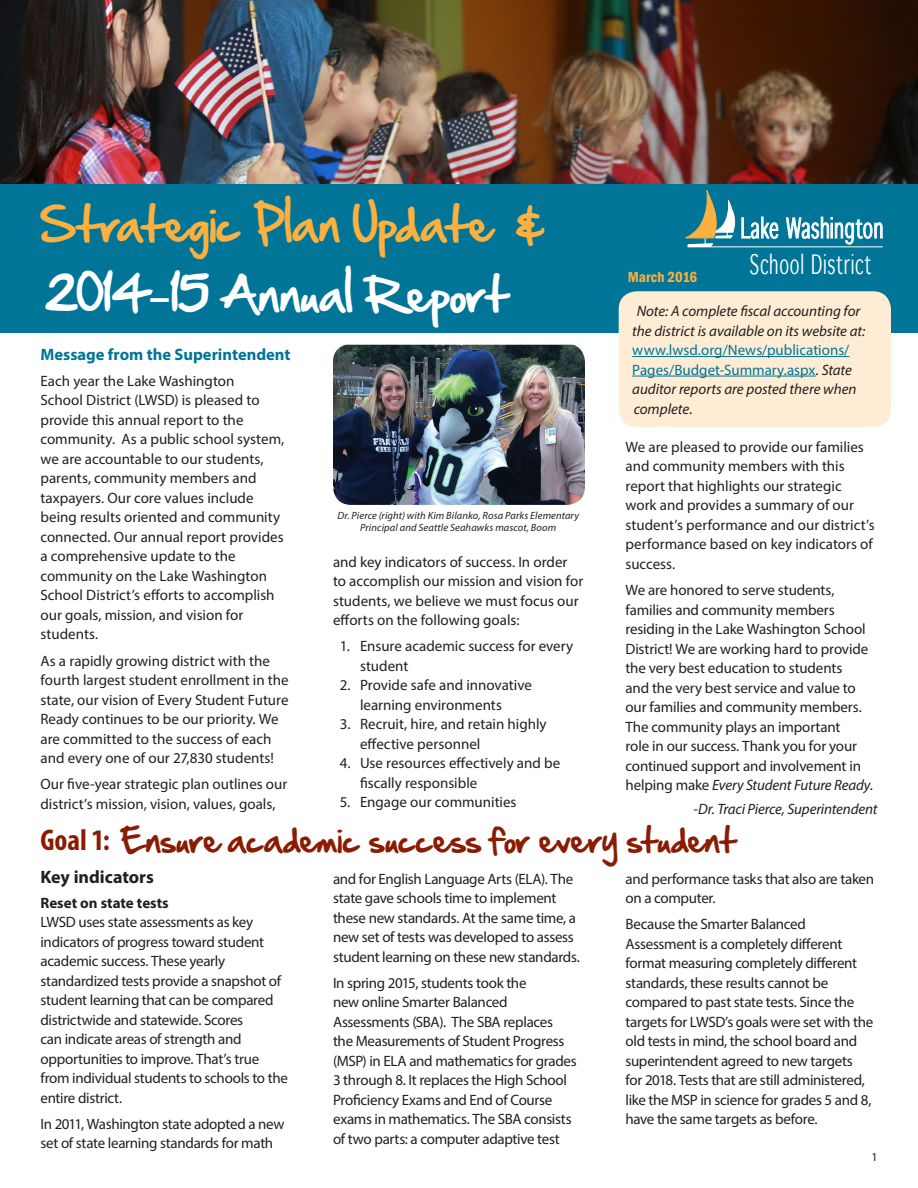
<style>
.page{position:relative;width:918px;height:1188px;background:#fff}
.page>*{position:absolute;margin:0;border:0;box-sizing:border-box;transform-origin:0 0}
.BIG_Goals_Header{font:42px "Handof Sean";letter-spacing:-.005em;color:#fbb03f}
.BIG_Goals_Header-2{font:42px "Handof Sean";letter-spacing:-.01em;color:#fff}
.Goals_Header{font:30px "Handof Sean";letter-spacing:-.005em;color:#891c02}
.t1{font:26.7px "Winterthur Condensed";letter-spacing:.02em;color:#fff}
.t2{font:25.8px "Winterthur Condensed";letter-spacing:.025em;color:#fff}
.bold_subheads_12_pt{font:700 18px "Myriad Pro";color:#231f20}
.bold_subheads_14_pt{font:700 16.5px "Myriad Pro";color:#007598}
.body{font:15px/19.5px "Myriad Pro";letter-spacing:-.01em;color:#231f20}
.body-2{font:italic 15px/19.5px "Myriad Pro";letter-spacing:-.005em;color:#231f20}
.bold_subheads_10_pt{font:700 15px "Myriad Pro";color:#231f20}
.t3{font:600 condensed 15px "Franklin Gothic";color:#fbb03f}
.body-3{font:12px "Myriad Pro";color:#231f20}
.t4{font:italic 10.5px/12.6px "Myriad Pro";letter-spacing:.01em;color:#231f20;text-align:center}
.s1{font-family:"Myriad Pro";font-weight:700;font-stretch:condensed}
.s2{font-style:normal;color:#007598}
.s3{font-style:normal}
.s4{font-style:italic}
</style>
<div class="page">
<div style="left:0;top:0;width:918px;height:332px;background:#007598"></div>
<svg style="left:685px;top:190px;width:94px;height:58px"></svg>
<svg style="left:785px;top:216px;width:98px;height:32px"></svg>
<hr style="left:710px;top:246px;width:173px;height:1px;background:#fff">
<img style="left:333px;top:345px;width:252px;height:160px">
<div style="left:619px;top:291px;width:272px;height:136px;background:#feedd4;border-radius:18px"></div>
<hr style="left:632px;top:356px;width:217px;height:1px;background:#007598">
<hr style="left:632px;top:376px;width:184px;height:1px;background:#007598">
<img style="left:0;top:0;width:918px;height:183px">
<p class="BIG_Goals_Header" style="left:40px;top:195px;width:505px">Strategic Plan Update &amp;</p>
<p class="BIG_Goals_Header-2" style="left:46px;top:265px;width:464px">2014<span class="s1">–</span>15 Annual Report</p>
<p class="bold_subheads_14_pt" style="left:40px;top:343px;width:252px">Message from the Superintendent</p>
<p class="body" style="left:40px;top:371px;width:245px">Each year the Lake Washington<br>School District (LWSD) is pleased to provide this annual report to the community. As a public school system, we are accountable to our students, parents, community members and taxpayers. Our core values include being results oriented and community connected. Our annual report provides a comprehensive update to the community on the Lake Washington School District’s efforts to accomplish our goals, mission, and vision for students.</p>
<p class="body" style="left:40px;top:651px;width:250px">As a rapidly growing district with the fourth largest student enrollment in the state, our vision of Every Student Future Ready continues to be our priority. We are committed to the success of each and every one of our 27,830 students!</p>
<p class="body" style="left:40px;top:774px;width:248px">Our five-year strategic plan outlines our district’s mission, vision, values, goals,</p>
<p class="t4" style="left:337px;top:509px;width:243px">Dr. Pierce (right) with Kim Bilanko, Rosa Parks Elementary<br>Principal and Seattle Seahawks mascot, Boom</p>
<p class="body" style="left:333px;top:552px;width:252px">and key indicators of success. In order to accomplish our mission and vision for students, we believe we must focus our efforts on the following goals:</p>
<p class="body" style="left:360px;top:636px;width:215px;text-indent:-20px">1. Ensure academic success for every student</p>
<p class="body" style="left:360px;top:675px;width:173px;text-indent:-20px">2. Provide safe and innovative learning environments</p>
<p class="body" style="left:360px;top:714px;width:188px;text-indent:-20px">3. Recruit, hire, and retain highly effective personnel</p>
<p class="body" style="left:360px;top:753px;width:202px;text-indent:-20px">4. Use resources effectively and be fiscally responsible</p>
<p class="body" style="left:340px;top:792px;width:178px">5. Engage our communities</p>
<p class="t3" style="left:628px;top:267px;width:71px">March 2016</p>
<p class="t1" style="left:741px;top:211px;width:144px">Lake Washington</p>
<p class="t2" style="left:750px;top:248px;width:123px">School District</p>
<p class="body-2" style="left:632px;top:301px;width:235px;text-indent:4px">Note: A complete fiscal accounting for the district is available on its website at: <span class="s2">www.lwsd.org/News/publications/ Pages/Budget-Summary.aspx</span>. State auditor reports are posted there when complete<span class="s3">.</span></p>
<p class="body" style="left:626px;top:437px;width:251px">We are pleased to provide our families and community members with this report that highlights our strategic work and provides a summary of our student’s performance and our district’s performance based on key indicators of success.</p>
<p class="body" style="left:626px;top:580px;width:249px">We are honored to serve students, families and community members residing in the Lake Washington School District! We are working hard to provide the very best education to students<br>and the very best service and value to our families and community members.<br>The community plays an important<br>role in our success. Thank you for your continued support and involvement in helping make <span class="s4">Every Student Future Ready</span>.</p>
<p class="body-2" style="left:694px;top:799px;width:185px">-Dr. Traci Pierce, Superintendent</p>
<p class="Goals_Header" style="left:40px;top:819px;width:697px"><span class="s1">Goal 1:</span> Ensure academic success for every student</p>
<p class="bold_subheads_12_pt" style="left:40px;top:865px;width:115px">Key indicators</p>
<p class="bold_subheads_10_pt" style="left:40px;top:893px;width:130px">Reset on state tests</p>
<p class="body" style="left:40px;top:912px;width:249px">LWSD uses state assessments as key indicators of progress toward student academic success. These yearly standardized tests provide a snapshot of student learning that can be compared districtwide and statewide. Scores<br>can indicate areas of strength and opportunities to improve. That’s true from individual students to schools to the entire district.</p>
<p class="body" style="left:40px;top:1114px;width:245px">In 2011, Washington state adopted a new set of state learning standards for math</p>
<p class="body" style="left:333px;top:869px;width:248px">and for English Language Arts (ELA). The state gave schools time to implement these new standards. At the same time, a new set of tests was developed to assess student learning on these new standards.</p>
<p class="body" style="left:333px;top:973px;width:245px">In spring 2015, students took the<br>new online Smarter Balanced Assessments (SBA). The SBA replaces the Measurements of Student Progress (MSP) in ELA and mathematics for grades 3 through 8. It replaces the High School Proficiency Exams and End of Course exams in mathematics. The SBA consists of two parts: a computer adaptive test</p>
<p class="body" style="left:626px;top:869px;width:250px">and performance tasks that also are taken on a computer.</p>
<p class="body" style="left:626px;top:914px;width:249px">Because the Smarter Balanced Assessment is a completely different format measuring completely different standards, these results cannot be compared to past state tests. Since the targets for LWSD’s goals were set with the old tests in mind, the school board and superintendent agreed to new targets for 2018. Tests that are still administered, like the MSP in science for grades 5 and 8, have the same targets as before.</p>
<p class="body-3" style="left:871px;top:1150px;width:8px">1</p>
</div>
